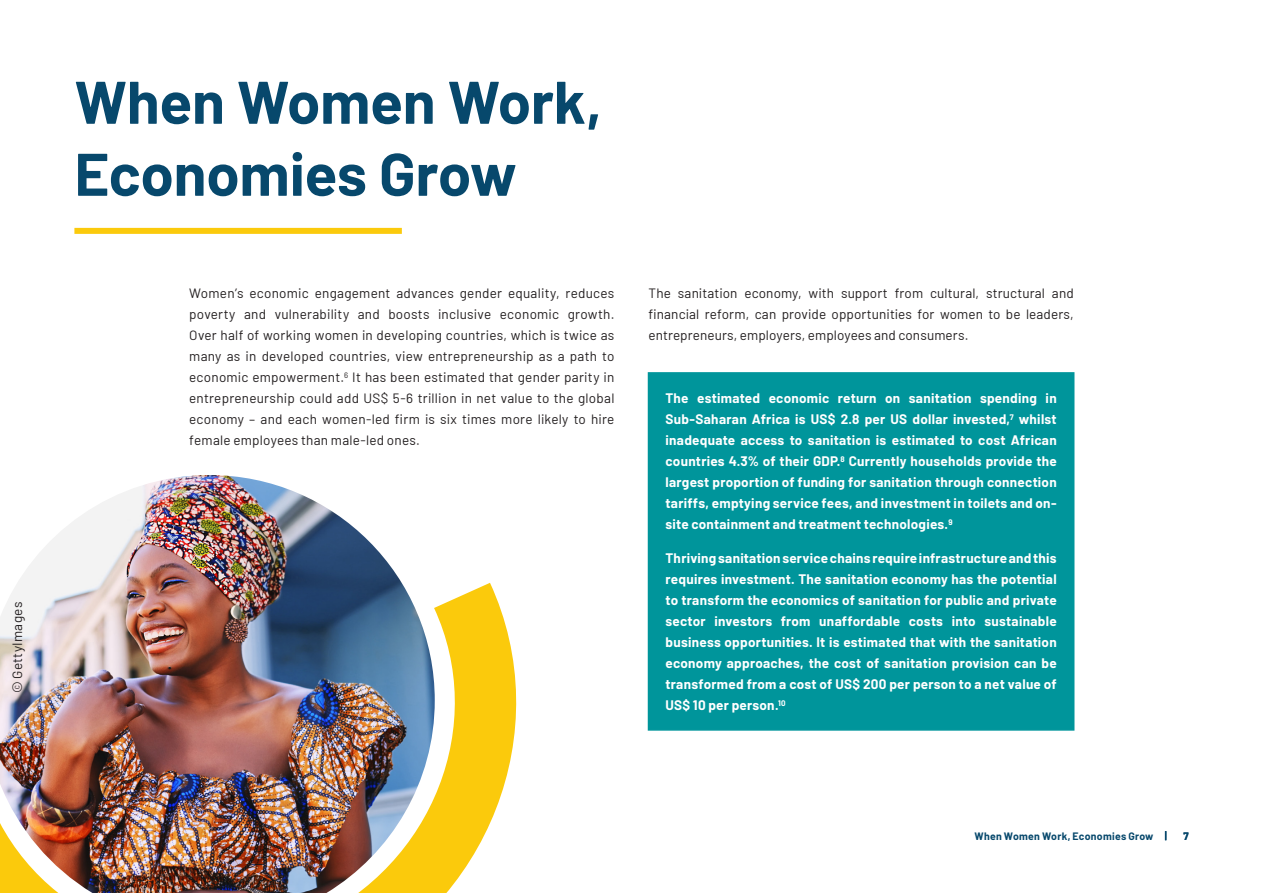
<style>
.page{position:relative;width:1263px;height:893px;background:#fff}
.page>*{position:absolute;margin:0;border:0;box-sizing:border-box;transform-origin:0 0}
.t1{font:700 60px/72px "Barlow";letter-spacing:-.005em;color:#07486c}
.Paragraph_Box_1{font:700 13.5px/21px "Barlow";letter-spacing:.015em;color:#fff;text-align:justify}
.Paragraph{font:13.5px/21px "Barlow";letter-spacing:.01em;color:#231f20;text-align:justify}
.Photo_Credit{font:13.5px "Barlow";letter-spacing:.02em;color:#231f20}
.t2{font:700 10.5px "Barlow";letter-spacing:.025em;color:#07486c}
</style>
<div class="page">
<div style="left:74px;top:228px;width:328px;height:6px;background:#fbca0c"></div>
<div style="left:648px;top:372px;width:426px;height:359px;background:#00959b;border:2px solid #00959b"></div>
<img style="left:84px;top:475px;width:252px;height:39px">
<img style="left:0;top:514px;width:517px;height:379px">
<p class="Photo_Credit" style="left:7px;top:693px;width:93px;rotate:-90deg">© GettyImages</p>
<h1 class="t1" style="left:74px;top:62px;width:529px">When Women Work,<br>Economies Grow</h1>
<p class="Paragraph" style="left:189px;top:282px;width:427px">Women’s economic engagement advances gender equality, reduces poverty and vulnerability and boosts inclusive economic growth.<br>Over half of working women in developing countries, which is twice as many as in developed countries, view entrepreneurship as a path to economic empowerment.<sup>6</sup> It has been estimated that gender parity in entrepreneurship could add US$ 5-6 trillion in net value to the global economy – and each women-led firm is six times more likely to hire female employees than male-led ones.</p>
<p class="Paragraph" style="left:648px;top:282px;width:427px">The sanitation economy, with support from cultural, structural and financial reform, can provide opportunities for women to be leaders, entrepreneurs, employers, employees and consumers.</p>
<p class="Paragraph_Box_1" style="left:665px;top:387px;width:393px">The estimated economic return on sanitation spending in Sub-Saharan Africa is US$ 2.8 per US dollar invested,<sup>7</sup> whilst inadequate access to sanitation is estimated to cost African countries 4.3% of their GDP.<sup>8</sup> Currently households provide the largest proportion of funding for sanitation through connection tariffs, emptying service fees, and investment in toilets and on&shy;site containment and treatment technologies.<sup>9</sup></p>
<p class="Paragraph_Box_1" style="left:665px;top:547px;width:393px">Thriving sanitation service chains require infrastructure and this requires investment. The sanitation economy has the potential to transform the economics of sanitation for public and private sector investors from unaffordable costs into sustainable business opportunities. It is estimated that with the sanitation economy approaches, the cost of sanitation provision can be transformed from a cost of US$ 200 per person to a net value of US$ 10 per person.<sup>10</sup></p>
<p class="t2" style="left:975px;top:828px;width:180px">When Women Work, Economies Grow</p>
<p class="t2" style="left:1183px;top:828px;width:7px">7</p>
</div>
